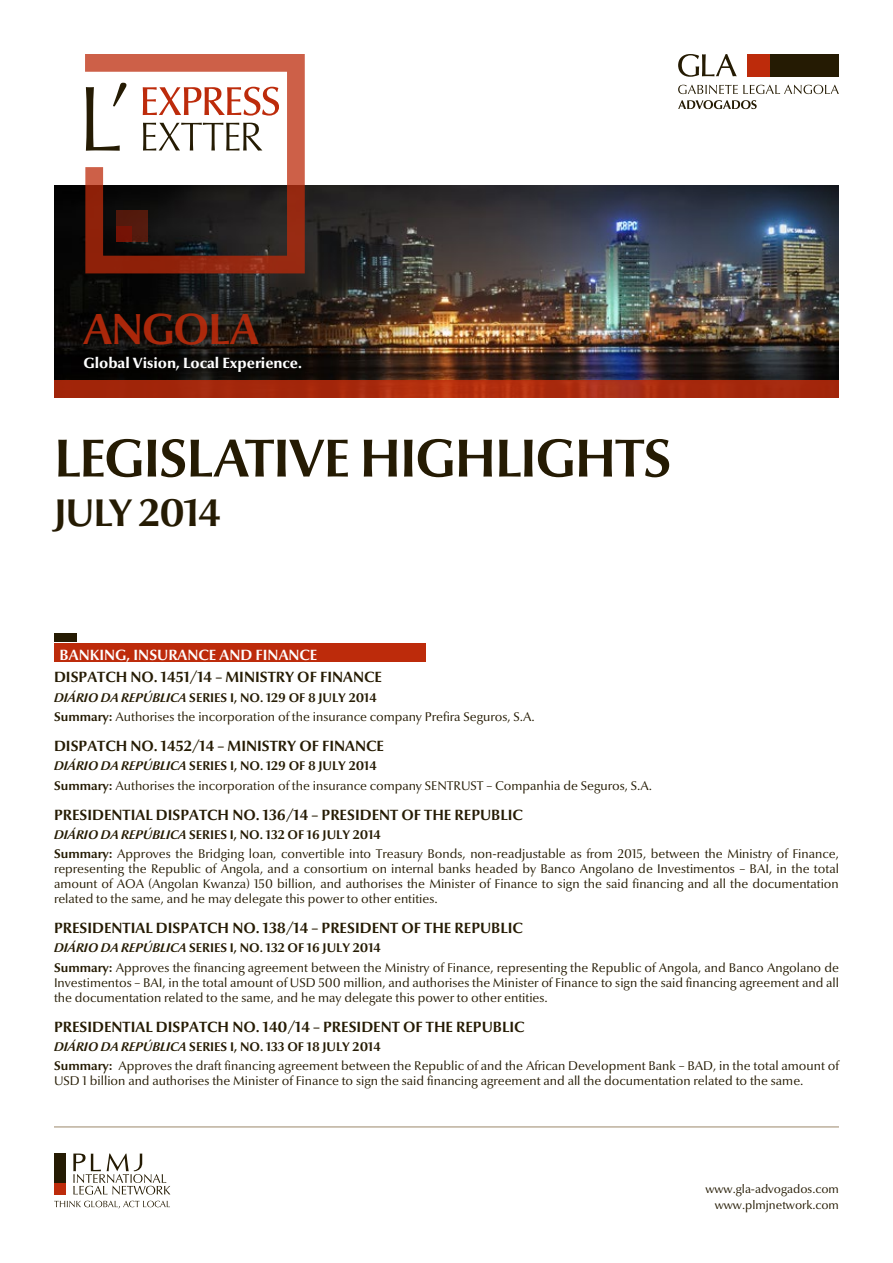
<style>
.page{position:relative;width:893px;height:1263px;background:#fff}
.page>*{position:absolute;margin:0;border:0;box-sizing:border-box;transform-origin:0 0}
.t1{font:700 54px "Optima Nova LT";letter-spacing:-.025em;color:#251b03}
.t2{font:700 43.95px "Optima Nova LT";letter-spacing:-.035em;color:#bd2b0b}
.t3{font:700 39px "Optima Nova LT";letter-spacing:-.03em;color:#251b03}
.t4{font:700 15px "Optima Nova LT";color:#251b03}
.t5{font:800 15px "Optima Nova LT";color:#fff}
.t6{font:700 15px "Optima Nova LT";color:#fff}
.t7{font:12.75px/19.2px "Optima Nova LT";color:#251b03}
.t8{font:12px/15.8px "Optima Nova LT";color:#251b03;text-align:right}
.s1{font-weight:700;font-style:italic}
.s2{font-weight:700}
</style>
<div class="page">
<img style="left:54px;top:185px;width:785px;height:196px">
<div style="left:770px;top:54px;width:69px;height:22px;background:#251b03"></div>
<div style="left:748px;top:54px;width:22px;height:22px;background:#bd2b0b"></div>
<svg style="left:678px;top:54px;width:59px;height:23px"></svg>
<svg style="left:678px;top:100px;width:79px;height:9px"></svg>
<svg style="left:678px;top:85px;width:161px;height:9px"></svg>
<svg style="left:54px;top:381px;width:785px;height:17px;fill:#a6290c"></svg>
<div style="left:54px;top:1183px;width:12px;height:11px;background:#bd2b0b"></div>
<div style="left:54px;top:1153px;width:12px;height:30px;background:#251b03"></div>
<svg style="left:73px;top:1153px;width:97px;height:41px"></svg>
<svg style="left:54px;top:1201px;width:116px;height:8px"></svg>
<hr style="left:54px;top:1126px;width:785px;height:2px;background:#bcaf9c">
<svg style="left:84px;top:54px;width:222px;height:221px"></svg>
<div style="left:116px;top:226px;width:16px;height:15px;background:#751305"></div>
<svg style="left:143px;top:123px;width:119px;height:28px"></svg>
<svg style="left:143px;top:87px;width:136px;height:29px"></svg>
<svg style="left:86px;top:83px;width:40px;height:68px"></svg>
<div style="left:54px;top:633px;width:23px;height:9px;background:#251b03"></div>
<div style="left:54px;top:643px;width:371px;height:18px;background:#bd2b0b"></div>
<h2 class="t2" style="left:83px;top:303px;width:177px">ANGOLA</h2>
<p class="t5" style="left:83px;top:354px;width:220px">Global Vision, Local Experience.</p>
<h1 class="t1" style="left:54px;top:427px;width:619px">LEGISLATIVE HIGHLIGHTS</h1>
<h3 class="t3" style="left:54px;top:490px;width:169px">JULY 2014</h3>
<p class="t6" style="left:60px;top:646px;width:259px">BANKING, INSURANCE AND FINANCE</p>
<p class="t4" style="left:54px;top:669px;width:329px">DISPATCH NO. 1451/14 – MINISTRY OF FINANCE</p>
<p class="t7" style="left:54px;top:688px;width:482px"><span class="s1">DIÁRIO DA REPÚBLICA</span> <span class="s2">SERIES I, NO. 129 OF 8 JULY 2014<br>Summary:</span> Authorises the incorporation of the insurance company Prefira Seguros, S.A.</p>
<p class="t4" style="left:54px;top:737px;width:332px">DISPATCH NO. 1452/14 – MINISTRY OF FINANCE</p>
<p class="t7" style="left:54px;top:757px;width:600px"><span class="s1">DIÁRIO DA REPÚBLICA</span> <span class="s2">SERIES I, NO. 129 OF 8 JULY 2014<br>Summary:</span> Authorises the incorporation of the insurance company SENTRUST – Companhia de Seguros, S.A.</p>
<p class="t4" style="left:54px;top:806px;width:470px">PRESIDENTIAL DISPATCH NO. 136/14 – PRESIDENT OF THE REPUBLIC</p>
<p class="t7" style="left:54px;top:825px;width:786px"><span class="s1">DIÁRIO DA REPÚBLICA</span> <span class="s2">SERIES I, NO. 132 OF 16 JULY 2014<br>Summary:</span> Approves the Bridging loan, convertible into Treasury Bonds, non-readjustable as from 2015, between the Ministry of Finance,</p>
<p class="t7" style="left:54px;top:861px;width:786px;line-height:15px;text-align:justify">representing the Republic of Angola, and a consortium on internal banks headed by Banco Angolano de Investimentos – BAI, in the total amount of AOA (Angolan Kwanza) 150 billion, and authorises the Minister of Finance to sign the said financing and all the documentation related to the same, and he may delegate this power to other entities.</p>
<p class="t4" style="left:54px;top:919px;width:470px">PRESIDENTIAL DISPATCH NO. 138/14 – PRESIDENT OF THE REPUBLIC</p>
<p class="t7" style="left:54px;top:939px;width:786px"><span class="s1">DIÁRIO DA REPÚBLICA</span> <span class="s2">SERIES I, NO. 132 OF 16 JULY 2014<br>Summary:</span> Approves the financing agreement between the Ministry of Finance, representing the Republic of Angola, and Banco Angolano de</p>
<p class="t7" style="left:54px;top:975px;width:786px;line-height:15px">Investimentos – BAI, in the total amount of USD 500 million, and authorises the Minister of Finance to sign the said financing agreement and all the documentation related to the same, and he may delegate this power to other entities.</p>
<p class="t4" style="left:54px;top:1018px;width:472px">PRESIDENTIAL DISPATCH NO. 140/14 – PRESIDENT OF THE REPUBLIC</p>
<p class="t7" style="left:54px;top:1037px;width:786px"><span class="s1">DIÁRIO DA REPÚBLICA</span> <span class="s2">SERIES I, NO. 133 OF 18 JULY 2014<br>Summary:</span> Approves the draft financing agreement between the Republic of and the African Development Bank – BAD, in the total amount of</p>
<p class="t7" style="left:54px;top:1071px;width:751px">USD 1 billion and authorises the Minister of Finance to sign the said financing agreement and all the documentation related to the same.</p>
<p class="t8" style="left:705px;top:1181px;width:135px">www.gla-advogados.com www.plmjnetwork.com</p>
</div>
